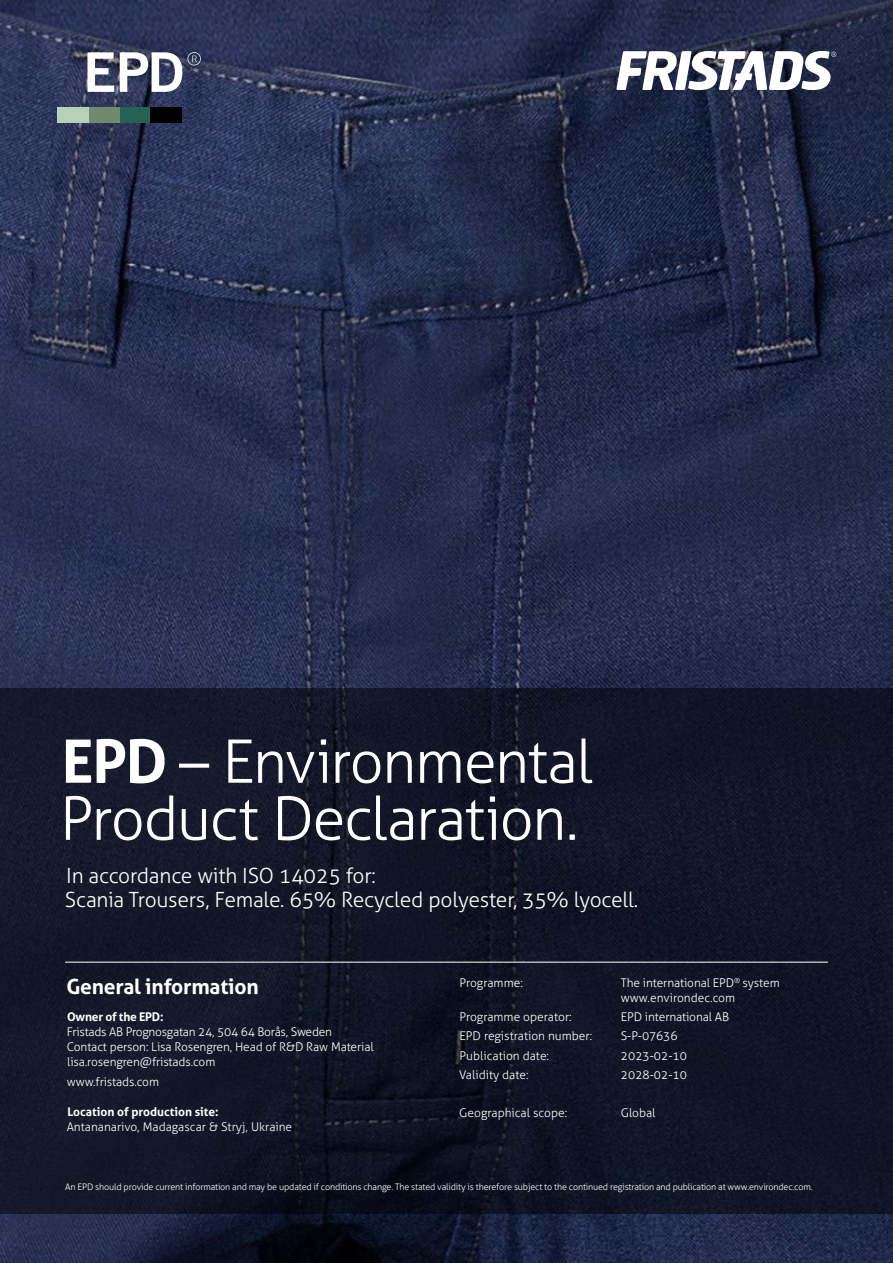
<style>
.page{position:relative;width:893px;height:1263px;background:#fff}
.page>*{position:absolute;margin:0;border:0;box-sizing:border-box;transform-origin:0 0}
.t1{font:300 60px/57px "Aller";letter-spacing:-.03em;color:#fff}
.t2{font:300 21px/24px "Aller";letter-spacing:-.01em;color:#fff}
.t3{font:700 21px "Aller";letter-spacing:-.01em;color:#fff}
.t4{font:300 12px/15px "Aller";letter-spacing:-.01em;color:#fff}
.t5{font:700 12px "Aller";color:#fff}
.t6{font:700 12px "Aller";letter-spacing:-.02em;color:#fff}
.t7{font:300 9px "Aller";letter-spacing:-.02em;color:#fff}
.s1{font-weight:700}
</style>
<div class="page">
<img style="left:0;top:0;width:893px;height:1263px">
<div style="left:0;top:688px;width:893px;height:526px;background:#121627"></div>
<div style="left:119px;top:108px;width:32px;height:15px;background:#236254"></div>
<div style="left:88px;top:108px;width:32px;height:15px;background:#718a6e"></div>
<div style="left:57px;top:108px;width:32px;height:15px;background:#b5d1b8"></div>
<div style="left:151px;top:108px;width:31px;height:15px;background:#000"></div>
<svg style="left:87px;top:52px;width:95px;height:40px"></svg>
<svg style="left:188px;top:52px;width:13px;height:13px"></svg>
<hr style="left:65px;top:962px;width:763px;height:1px;background:#fff">
<svg style="left:616px;top:51px;width:220px;height:39px"></svg>
<h1 class="t1" style="left:60px;top:733px;width:535px"><span class="s1">EPD</span> – Environmental<br>Product Declaration.</h1>
<h2 class="t2" style="left:65px;top:863px;width:575px">In accordance with ISO 14025 for:<br>Scania Trousers, Female. 65% Recycled polyester, 35% lyocell.</h2>
<h2 class="t3" style="left:66px;top:973px;width:194px">General information</h2>
<p class="t6" style="left:67px;top:1010px;width:98px">Owner of the EPD:</p>
<p class="t4" style="left:67px;top:1024px;width:308px">Fristads AB Prognosgatan 24, 504 64 Borås, Sweden<br>Contact person: Lisa Rosengren, Head of R&amp;D Raw Material lisa.rosengren@fristads.com</p>
<p class="t4" style="left:67px;top:1074px;width:94px">www.fristads.com</p>
<p class="t5" style="left:67px;top:1104px;width:153px">Location of production site:</p>
<p class="t4" style="left:67px;top:1119px;width:227px">Antananarivo, Madagascar &amp; Stryj, Ukraine</p>
<p class="t4" style="left:459px;top:975px;width:65px">Programme:</p>
<p class="t4" style="left:621px;top:975px;width:160px">The international EPD<sup>®</sup> system www.environdec.com</p>
<p class="t4" style="left:459px;top:1009px;width:114px">Programme operator:</p>
<p class="t4" style="left:621px;top:1009px;width:110px">EPD international AB</p>
<p class="t4" style="left:459px;top:1029px;width:134px">EPD registration number:</p>
<p class="t4" style="left:621px;top:1029px;width:58px">S-P-07636</p>
<p class="t4" style="left:459px;top:1048px;width:91px">Publication date:</p>
<p class="t4" style="left:621px;top:1048px;width:68px">2023-02-10</p>
<p class="t4" style="left:459px;top:1067px;width:71px">Validity date:</p>
<p class="t4" style="left:621px;top:1067px;width:68px">2028-02-10</p>
<p class="t4" style="left:459px;top:1106px;width:109px">Geographical scope:</p>
<p class="t4" style="left:621px;top:1106px;width:36px">Global</p>
<p class="t7" style="left:65px;top:1181px;width:749px">An EPD should provide current information and may be updated if conditions change. The stated validity is therefore subject to the continued registration and publication at www.environdec.com.</p>
</div>
